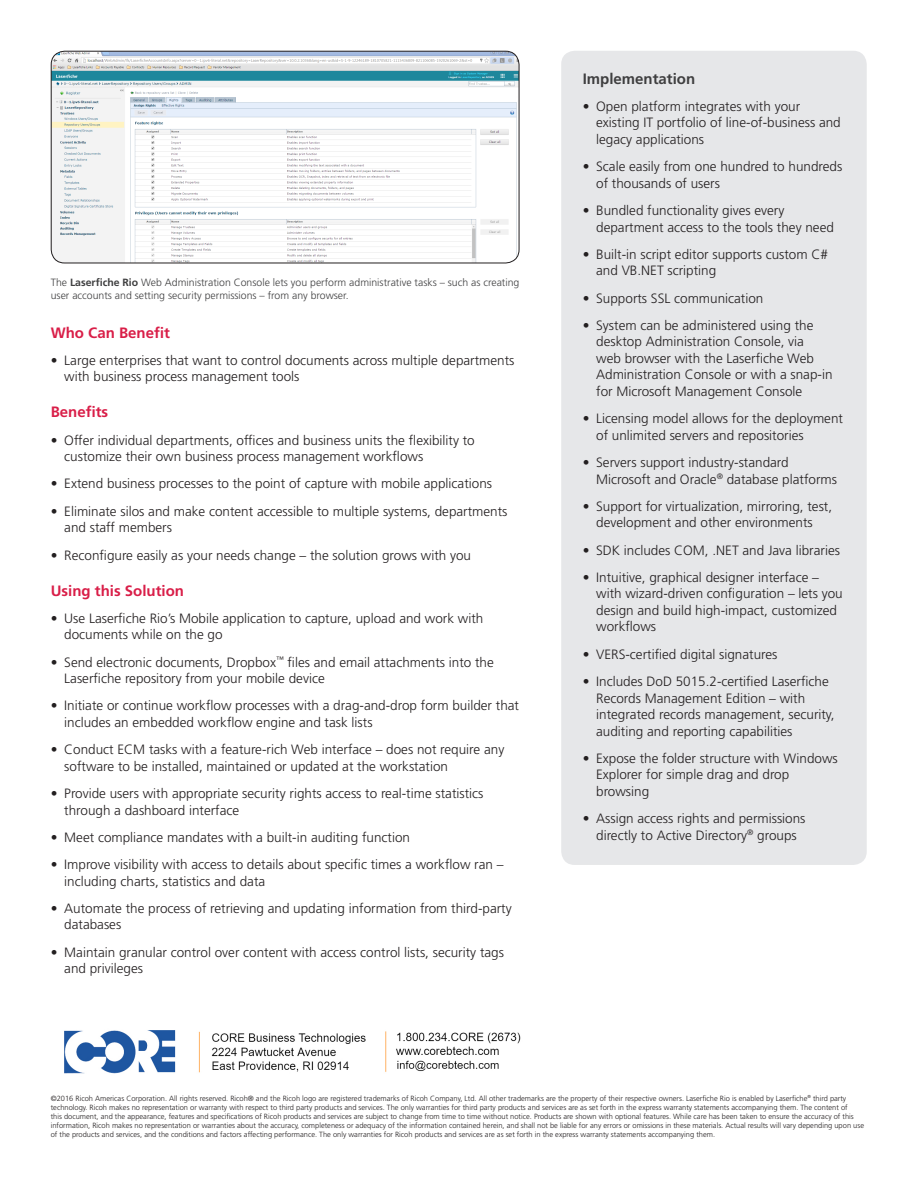
<style>
.page{position:relative;width:918px;height:1188px;background:#fff}
.page>*{position:absolute;margin:0;border:0;box-sizing:border-box;transform-origin:0 0}
.Heading_-_green{font:700 15px "Frutiger LT Std";color:#d91e48}
.Heading_-_green-2{font:700 15px "Frutiger LT Std";color:#3f3f40}
.t1{font:300 13.5px/16.5px "Frutiger LT Std";color:#231f20}
.WorkflowCaptions{font:300 10.5px/13.5px "Frutiger LT Std";color:#3f3f40}
.footer_text{font:300 7.5px/9px "Frutiger LT Std";color:#231f20}
.s1{font-weight:700}
</style>
<div class="page">
<img style="left:51px;top:51px;width:468px;height:212px">
<div style="left:51px;top:51px;width:468px;height:212px;border:1px solid #231f20;border-radius:14px"></div>
<div style="left:561px;top:51px;width:306px;height:814px;background:#e6e7e9;border-radius:14px"></div>
<img style="left:64px;top:1030px;width:457px;height:44px">
<p class="WorkflowCaptions" style="left:51px;top:276px;width:470px">The <span class="s1">Laserfiche Rio</span> Web Administration Console lets you perform administrative tasks – such as creating user accounts and setting security permissions – from any browser.</p>
<p class="Heading_-_green" style="left:51px;top:324px;width:121px">Who Can Benefit</p>
<p class="t1" style="left:64px;top:352px;width:452px;text-indent:-14px">• Large enterprises that want to control documents across multiple departments with business process management tools</p>
<p class="Heading_-_green" style="left:51px;top:403px;width:59px">Benefits</p>
<p class="t1" style="left:64px;top:432px;width:412px;text-indent:-14px">• Offer individual departments, offices and business units the flexibility to customize their own business process management workflows</p>
<p class="t1" style="left:51px;top:476px;width:443px">• Extend business processes to the point of capture with mobile applications</p>
<p class="t1" style="left:64px;top:503px;width:445px;text-indent:-14px">• Eliminate silos and make content accessible to multiple systems, departments and staff members</p>
<p class="t1" style="left:51px;top:547px;width:422px">• Reconfigure easily as your needs change – the solution grows with you</p>
<p class="Heading_-_green" style="left:51px;top:582px;width:135px">Using this Solution</p>
<p class="t1" style="left:64px;top:610px;width:421px;text-indent:-14px">• Use Laserfiche Rio’s Mobile application to capture, upload and work with documents while on the go</p>
<p class="t1" style="left:64px;top:654px;width:431px;text-indent:-14px">• Send electronic documents, Dropbox<sup>™</sup> files and email attachments into the<br>Laserfiche repository from your mobile device</p>
<p class="t1" style="left:64px;top:698px;width:456px;text-indent:-14px">• Initiate or continue workflow processes with a drag-and-drop form builder that includes an embedded workflow engine and task lists</p>
<p class="t1" style="left:64px;top:742px;width:442px;text-indent:-14px">• Conduct ECM tasks with a feature-rich Web interface – does not require any software to be installed, maintained or updated at the workstation</p>
<p class="t1" style="left:64px;top:785px;width:421px;text-indent:-14px">• Provide users with appropriate security rights access to real-time statistics through a dashboard interface</p>
<p class="t1" style="left:51px;top:829px;width:361px">• Meet compliance mandates with a built-in auditing function</p>
<p class="t1" style="left:64px;top:856px;width:441px;text-indent:-14px">• Improve visibility with access to details about specific times a workflow ran – including charts, statistics and data</p>
<p class="t1" style="left:64px;top:900px;width:449px;text-indent:-14px">• Automate the process of retrieving and updating information from third-party databases</p>
<p class="t1" style="left:64px;top:944px;width:441px;text-indent:-14px">• Maintain granular control over content with access control lists, security tags and privileges</p>
<p class="Heading_-_green-2" style="left:583px;top:70px;width:114px">Implementation</p>
<p class="t1" style="left:596px;top:98px;width:246px;text-indent:-14px">• Open platform integrates with your existing IT portfolio of line-of-business and legacy applications</p>
<p class="t1" style="left:596px;top:158px;width:248px;text-indent:-14px">• Scale easily from one hundred to hundreds of thousands of users</p>
<p class="t1" style="left:596px;top:202px;width:239px;text-indent:-14px">• Bundled functionality gives every department access to the tools they need</p>
<p class="t1" style="left:596px;top:246px;width:233px;text-indent:-14px">• Built-in script editor supports custom C# and VB.NET scripting</p>
<p class="t1" style="left:583px;top:290px;width:182px">• Supports SSL communication</p>
<p class="t1" style="left:596px;top:317px;width:238px;text-indent:-14px">• System can be administered using the desktop Administration Console, via<br>web browser with the Laserfiche Web Administration Console or with a snap-in for Microsoft Management Console</p>
<p class="t1" style="left:596px;top:410px;width:248px;text-indent:-14px">• Licensing model allows for the deployment of unlimited servers and repositories</p>
<p class="t1" style="left:596px;top:454px;width:242px;text-indent:-14px">• Servers support industry-standard<br>Microsoft and Oracle<sup>®</sup> database platforms</p>
<p class="t1" style="left:583px;top:498px;width:251px;text-align:center">• Support for virtualization, mirroring, test, development and other environments</p>
<p class="t1" style="left:583px;top:542px;width:259px">• SDK includes COM, .NET and Java libraries</p>
<p class="t1" style="left:596px;top:569px;width:248px;text-indent:-14px">• Intuitive, graphical designer interface – with wizard-driven configuration – lets you design and build high-impact, customized workflows</p>
<p class="t1" style="left:583px;top:646px;width:196px">• VERS-certified digital signatures</p>
<p class="t1" style="left:596px;top:673px;width:240px;text-indent:-14px">• Includes DoD 5015.2-certified Laserfiche Records Management Edition – with integrated records management, security, auditing and reporting capabilities</p>
<p class="t1" style="left:596px;top:750px;width:243px;text-indent:-14px">• Expose the folder structure with Windows<br>Explorer for simple drag and drop browsing</p>
<p class="t1" style="left:583px;top:810px;width:224px;text-align:center">• Assign access rights and permissions directly to Active Directory<sup>®</sup> groups</p>
<p class="footer_text" style="left:51px;top:1094px;width:815px">©2016 Ricoh Americas Corporation. All rights reserved. Ricoh® and the Ricoh logo are registered trademarks of Ricoh Company, Ltd. All other trademarks are the property of their respective owners. Laserfiche Rio is enabled by Laserfiche<sup>®</sup> third party technology. Ricoh makes no representation or warranty with respect to third party products and services. The only warranties for third party products and services are as set forth in the express warranty statements accompanying them. The content of<br>this document, and the appearance, features and specifications of Ricoh products and services are subject to change from time to time without notice. Products are shown with optional features. While care has been taken to ensure the accuracy of this information, Ricoh makes no representation or warranties about the accuracy, completeness or adequacy of the information contained herein, and shall not be liable for any errors or omissions in these materials. Actual results will vary depending upon use of the products and services, and the conditions and factors affecting performance. The only warranties for Ricoh products and services are as set forth in the express warranty statements accompanying them.</p>
</div>
